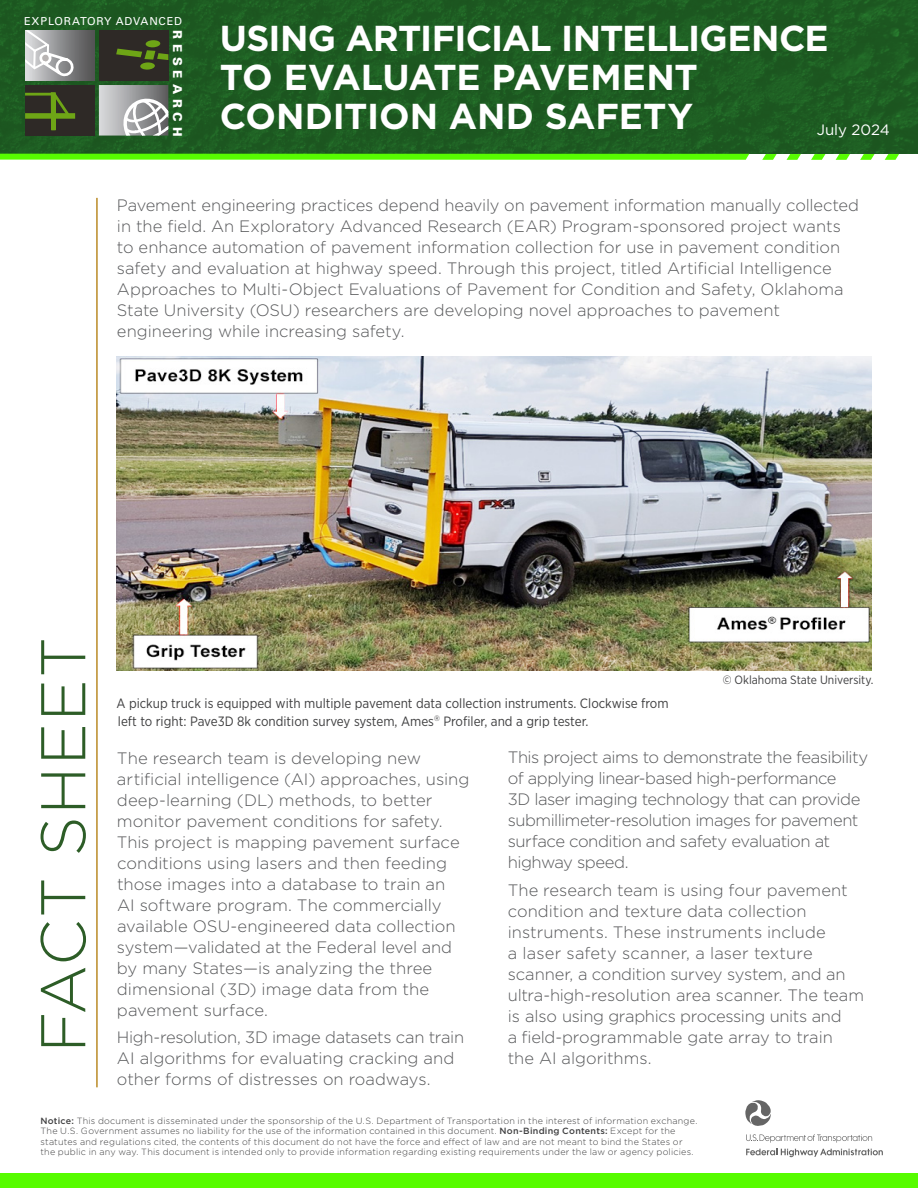
<style>
.page{position:relative;width:918px;height:1188px;background:#fff}
.page>*{position:absolute;margin:0;border:0;box-sizing:border-box;transform-origin:0 0}
.t1{font:300 63px "Gotham";letter-spacing:.025em;color:#2d5d27}
.t2{font:700 36px/39px "Gotham";letter-spacing:-.02em;color:#fff}
.t3{font:300 16.5px/21px "Gotham";letter-spacing:-.005em;color:#57585a}
.t4{font:300 16.5px/21px "Gotham";letter-spacing:-.03em;color:#57585a}
.t5{font:15px "Gotham";color:#fff}
.t6{font:13.5px/18px "Gotham Narrow";color:#404041}
.t7{font:12px "Gotham Narrow";color:#404041}
.t8{font:300 9px/10.5px "Gotham";letter-spacing:.025em;color:#404041}
.s1{font-weight:500}
</style>
<div class="page">
<img style="left:0;top:0;width:918px;height:154px">
<div style="left:0;top:1174px;width:918px;height:14px;background:#57fc00"></div>
<hr style="left:96px;top:198px;width:2px;height:889px;background:#ba8a26">
<svg style="left:0;top:154px;width:749px;height:6px;background:#60fc0e"></svg>
<svg style="left:762px;top:154px;width:15px;height:6px"></svg>
<svg style="left:787px;top:154px;width:14px;height:6px"></svg>
<svg style="left:811px;top:154px;width:14px;height:6px"></svg>
<svg style="left:836px;top:154px;width:14px;height:6px"></svg>
<svg style="left:860px;top:154px;width:15px;height:6px"></svg>
<svg style="left:885px;top:154px;width:14px;height:6px"></svg>
<div style="left:25px;top:85px;width:70px;height:51px;background:#2e2926"></div>
<div style="left:25px;top:30px;width:70px;height:51px;background:linear-gradient(to right,#dbdddf,#4d4d4e)"></div>
<div style="left:99px;top:30px;width:69px;height:51px;background:#2e2926"></div>
<svg style="left:24px;top:91px;width:49px;height:29px"></svg>
<div style="left:51px;top:92px;width:5px;height:38px;border:4px solid #6ea516"></div>
<svg style="left:116px;top:49px;width:52px;height:11px"></svg>
<div style="left:146px;top:40px;width:14px;height:8px;background:#6ea516;border-radius:50%"></div>
<div style="left:140px;top:62px;width:15px;height:8px;background:#6ea516;border-radius:50%"></div>
<svg style="left:24px;top:28px;width:51px;height:49px"></svg>
<svg style="left:99px;top:85px;width:72px;height:53px;background:#a7aca9"></svg>
<svg style="left:746px;top:1134px;width:126px;height:9px"></svg>
<svg style="left:745px;top:1100px;width:26px;height:26px"></svg>
<svg style="left:746px;top:1149px;width:137px;height:8px"></svg>
<img style="left:117px;top:356px;width:755px;height:314px">
<p class="t2" style="left:220px;top:18px;width:610px">USING ARTIFICIAL INTELLIGENCE<br>TO EVALUATE PAVEMENT<br>CONDITION AND SAFETY</p>
<p class="t5" style="left:817px;top:121px;width:75px">July 2024</p>
<p class="t3" style="left:117px;top:194px;width:743px">Pavement engineering practices depend heavily on pavement information manually collected in the field. An Exploratory Advanced Research (EAR) Program-sponsored project wants to enhance automation of pavement information collection for use in pavement condition safety and evaluation at highway speed. Through this project, titled Artificial Intelligence Approaches to Multi-Object Evaluations of Pavement for Condition and Safety, Oklahoma State University (OSU) researchers are developing novel approaches to pavement engineering while increasing safety.</p>
<p class="t1" style="left:23px;top:1053px;width:417px;rotate:-90deg">FACT SHEET</p>
<p class="t6" style="left:116px;top:694px;width:554px">A pickup truck is equipped with multiple pavement data collection instruments. Clockwise from left to right: Pave3D 8k condition survey system, Ames<sup>®</sup> Profiler, and a grip tester.</p>
<p class="t7" style="left:723px;top:673px;width:152px">© Oklahoma State University.</p>
<p class="t3" style="left:117px;top:747px;width:354px">The research team is developing new artificial intelligence (AI) approaches, using deep-learning (DL) methods, to better monitor pavement conditions for safety.<br>This project is mapping pavement surface conditions using lasers and then feeding those images into a database to train an<br>AI software program. The commercially available OSU-engineered data collection system—validated at the Federal level and by many States—is analyzing the three dimensional (3D) image data from the pavement surface.</p>
<p class="t3" style="left:117px;top:1027px;width:349px">High-resolution, 3D image datasets can train<br>AI algorithms for evaluating cracking and other forms of distresses on roadways.</p>
<p class="t4" style="left:508px;top:747px;width:362px">This project aims to demonstrate the feasibility of applying linear-based high-performance<br>3D laser imaging technology that can provide submillimeter-resolution images for pavement surface condition and safety evaluation at highway speed.</p>
<p class="t3" style="left:508px;top:879px;width:358px">The research team is using four pavement condition and texture data collection instruments. These instruments include<br>a laser safety scanner, a laser texture scanner, a condition survey system, and an ultra-high-resolution area scanner. The team is also using graphics processing units and<br>a field-programmable gate array to train<br>the AI algorithms.</p>
<p class="t8" style="left:40px;top:1115px;width:658px"><span class="s1">Notice:</span> This document is disseminated under the sponsorship of the U.S. Department of Transportation in the interest of information exchange.<br>The U.S. Government assumes no liability for the use of the information contained in this document. <span class="s1">Non-Binding Contents:</span> Except for the statutes and regulations cited, the contents of this document do not have the force and effect of law and are not meant to bind the States or the public in any way. This document is intended only to provide information regarding existing requirements under the law or agency policies.</p>
</div>
